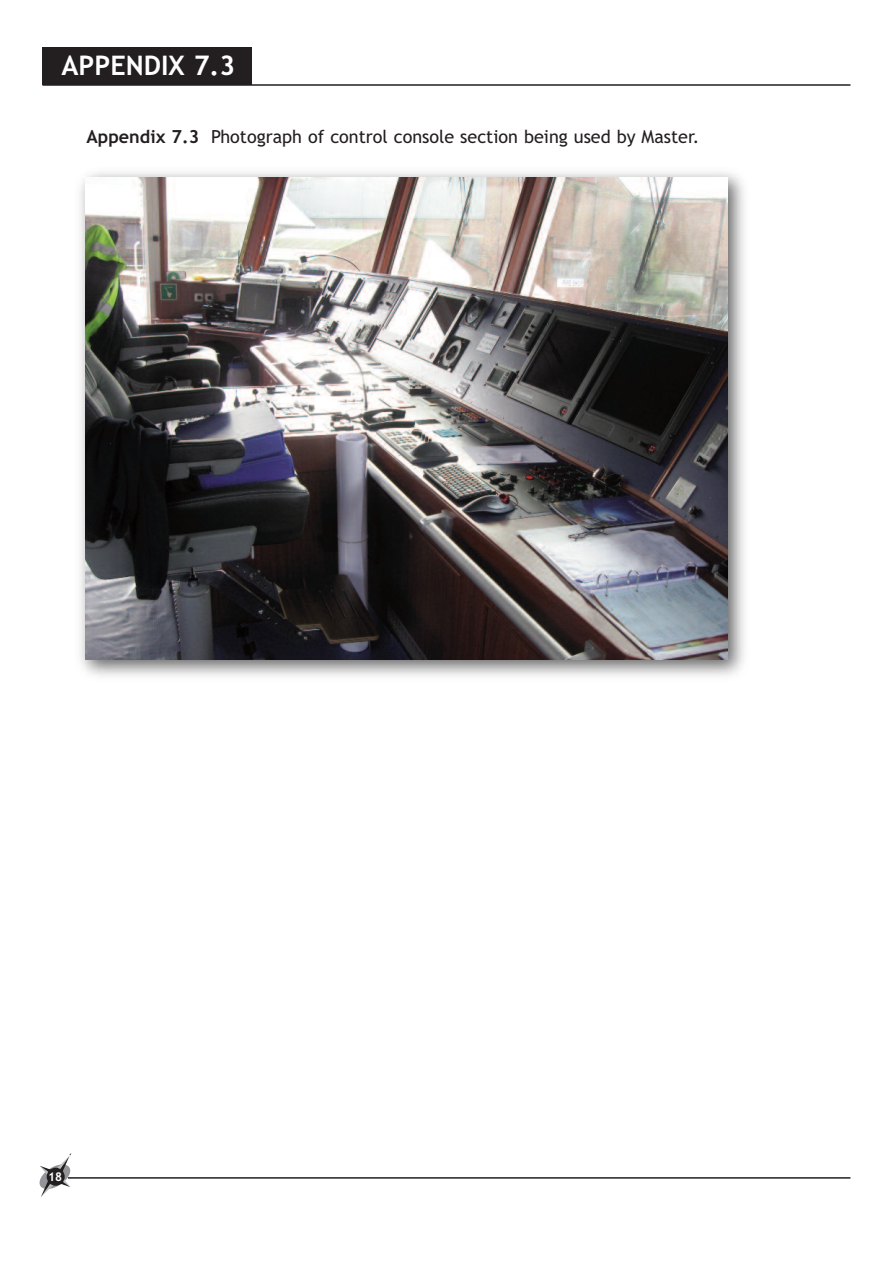
<style>
.page{position:relative;width:893px;height:1263px;background:#fff}
.page>*{position:absolute;margin:0;border:0;box-sizing:border-box;transform-origin:0 0}
.t1{font:700 27px "Trebuchet MS";color:#fff}
.t2{font:18px "Trebuchet MS";color:#231f20}
.t3{font:700 12px "Trebuchet MS";color:#fff}
.s1{font-weight:700}
</style>
<div class="page">
<hr style="left:43px;top:84px;width:807px;height:2px;background:#231f20">
<hr style="left:68px;top:1177px;width:782px;height:2px;background:#231f20">
<div style="left:43px;top:47px;width:209px;height:38px;background:#231f20"></div>
<img style="left:80px;top:172px;width:665px;height:505px">
<img style="left:85px;top:178px;width:642px;height:481px">
<svg style="left:39px;top:1153px;width:33px;height:44px"></svg>
<div style="left:47px;top:1168px;width:18px;height:18px;background:#231f20;border-radius:50%"></div>
<h1 class="t1" style="left:62px;top:50px;width:175px">APPENDIX 7.3</h1>
<p class="t2" style="left:87px;top:126px;width:614px"><span class="s1">Appendix 7.3</span> Photograph of control console section being used by Master.</p>
<p class="t3" style="left:48px;top:1170px;width:16px">18</p>
</div>
